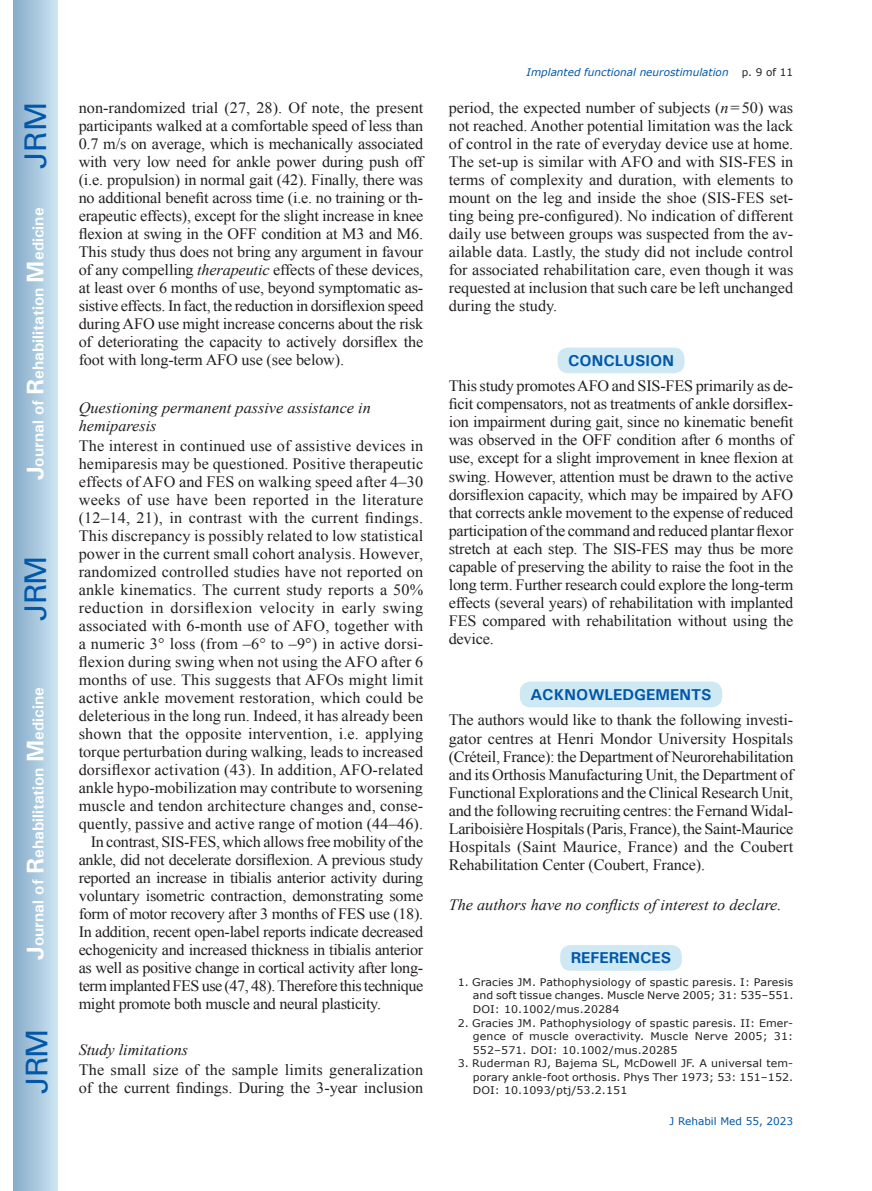
<style>
.page{position:relative;width:872px;height:1191px;background:#fff}
.page>*{position:absolute;margin:0;border:0;box-sizing:border-box;transform-origin:0 0}
.t1{font:30px "Univers";letter-spacing:-.03em;color:#0157a8}
.Text_below_H2{font:15.75px/18px "Times New Roman";color:#231f20;text-align:justify}
.Tx{font:15.75px/18px "Times New Roman";letter-spacing:-.005em;color:#231f20;text-align:justify}
.Txi{font:15.75px/18px "Times New Roman";letter-spacing:-.02em;color:#231f20;text-align:justify}
.t2{font:italic 15.75px/18px "Times New Roman";color:#231f20}
.t3{font:700 15.75px "Univers";color:#fff}
.H1{font:700 15.75px "Univers";color:#0157a8}
.RRH{font:700 15.75px "Univers";color:#0157a8}
.t4{font:10.5px/13.5px "Verdana";letter-spacing:.005em;color:#231f20;text-align:justify;scale:1.05 1}
.t5{font:italic 10.5px "Verdana";color:#0157a8}
.t6{font:10.5px "Verdana";color:#0157a8}
.t7{font:10.5px "Verdana";letter-spacing:.005em;color:#231f20}
.s1{font-size:24px}
.s2{font-style:italic}
</style>
<div class="page">
<div style="left:14px;top:0;width:43px;height:1191px;background:linear-gradient(to right,#88acca,#cbe5f2)"></div>
<div style="left:557px;top:347px;width:127px;height:26px;background:#cee8f4;border-radius:10px"></div>
<div style="left:520px;top:681px;width:202px;height:26px;background:#cee8f4;border-radius:10px"></div>
<div style="left:560px;top:945px;width:122px;height:25px;background:#cee8f4;border-radius:10px"></div>
<h1 class="t1" style="left:18px;top:169px;width:68px;rotate:-90deg">JRM</h1>
<p class="t3" style="left:28px;top:480px;width:274px;rotate:-90deg"><span class="s1">J</span>ournal of <span class="s1">R</span>ehabilitation <span class="s1">M</span>edicine</p>
<h1 class="t1" style="left:18px;top:620px;width:67px;rotate:-90deg">JRM</h1>
<p class="t3" style="left:28px;top:959px;width:274px;rotate:-90deg"><span class="s1">J</span>ournal of <span class="s1">R</span>ehabilitation <span class="s1">M</span>edicine</p>
<h1 class="t1" style="left:19px;top:1093px;width:67px;rotate:-90deg">JRM</h1>
<p class="Text_below_H2" style="left:79px;top:98px;width:346px">non-randomized trial (27, 28). Of note, the present participants walked at a comfortable speed of less than 0.7 m/s on average, which is mechanically associated with very low need for ankle power during push off (i.e. propulsion) in normal gait (42). Finally, there was no additional benefit across time (i.e. no training or th&shy;erapeutic effects), except for the slight increase in knee flexion at swing in the OFF condition at M3 and M6.<br>This study thus does not bring any argument in favour of any compelling <span class="s2">therapeutic</span> effects of these devices, at least over 6 months of use, beyond symptomatic as&shy;sistive effects. In fact, the reduction in dorsiflexion speed during AFO use might increase concerns about the risk of deteriorating the capacity to actively dorsiflex the foot with long-term AFO use (see below).</p>
<h2 class="t2" style="left:79px;top:398px;width:293px">Questioning permanent passive assistance in hemiparesis</h2>
<p class="Text_below_H2" style="left:79px;top:436px;width:346px">The interest in continued use of assistive devices in hemiparesis may be questioned. Positive therapeutic effects of AFO and FES on walking speed after 4–30 weeks of use have been reported in the literature (12–14, 21), in contrast with the current findings.<br>This discrepancy is possibly related to low statistical power in the current small cohort analysis. However, randomized controlled studies have not reported on ankle kinematics. The current study reports a 50% reduction in dorsiflexion velocity in early swing associated with 6-month use of AFO, together with a numeric 3° loss (from –6° to –9°) in active dorsi&shy;flexion during swing when not using the AFO after 6 months of use. This suggests that AFOs might limit active ankle movement restoration, which could be deleterious in the long run. Indeed, it has already been shown that the opposite intervention, i.e. applying torque perturbation during walking, leads to increased dorsiflexor activation (43). In addition, AFO-related ankle hypo-mobilization may contribute to worsening muscle and tendon architecture changes and, conse&shy;quently, passive and active range of motion (44–46).</p>
<p class="Txi" style="left:79px;top:832px;width:346px;text-indent:12px">In contrast, SIS-FES, which allows free mobility of the ankle, did not decelerate dorsiflexion. A previous study reported an increase in tibialis anterior activity during voluntary isometric contraction, demonstrating some form of motor recovery after 3 months of FES use (18).<br>In addition, recent open-label reports indicate decreased echogenicity and increased thickness in tibialis anterior as well as positive change in cortical activity after long&shy;term implanted FES use (47, 48). Therefore this technique might promote both muscle and neural plasticity.</p>
<h2 class="t2" style="left:79px;top:1040px;width:111px">Study limitations</h2>
<p class="Text_below_H2" style="left:79px;top:1060px;width:346px">The small size of the sample limits generalization of the current findings. During the 3-year inclusion</p>
<p class="t5" style="left:526px;top:65px;width:203px">Implanted functional neurostimulation</p>
<p class="t7" style="left:742px;top:65px;width:53px">p. 9 of 11</p>
<p class="Text_below_H2" style="left:449px;top:98px;width:346px">period, the expected number of subjects (<span class="s2">n</span>=50) was not reached. Another potential limitation was the lack of control in the rate of everyday device use at home.<br>The set-up is similar with AFO and with SIS-FES in terms of complexity and duration, with elements to mount on the leg and inside the shoe (SIS-FES set&shy;ting being pre-configured). No indication of different daily use between groups was suspected from the av&shy;ailable data. Lastly, the study did not include control for associated rehabilitation care, even though it was requested at inclusion that such care be left unchanged during the study.</p>
<p class="H1" style="left:568px;top:350px;width:107px">CONCLUSION</p>
<p class="Tx" style="left:449px;top:377px;width:346px">This study promotes AFO and SIS-FES primarily as de&shy;ficit compensators, not as treatments of ankle dorsiflex&shy;ion impairment during gait, since no kinematic benefit was observed in the OFF condition after 6 months of use, except for a slight improvement in knee flexion at swing. However, attention must be drawn to the active dorsiflexion capacity, which may be impaired by AFO that corrects ankle movement to the expense of reduced participation of the command and reduced plantar flexor stretch at each step. The SIS-FES may thus be more capable of preserving the ability to raise the foot in the long term. Further research could explore the long-term effects (several years) of rehabilitation with implanted FES compared with rehabilitation without using the device.</p>
<p class="H1" style="left:530px;top:684px;width:183px">ACKNOWLEDGEMENTS</p>
<p class="Tx" style="left:449px;top:711px;width:346px">The authors would like to thank the following investi&shy;gator centres at Henri Mondor University Hospitals (Créteil, France): the Department of Neurorehabilitation and its Orthosis Manufacturing Unit, the Department of Functional Explorations and the Clinical Research Unit, and the following recruiting centres: the Fernand Widal-Lariboisière Hospitals (Paris, France), the Saint-Maurice Hospitals (Saint Maurice, France) and the Coubert Rehabilitation Center (Coubert, France).</p>
<h2 class="t2" style="left:449px;top:895px;width:334px">The authors have no conflicts of interest to declare.</h2>
<p class="RRH" style="left:571px;top:948px;width:102px">REFERENCES</p>
<p class="t4" style="left:473px;top:975px;width:307px;text-indent:-15px">1. Gracies JM. Pathophysiology of spastic paresis. I: Paresis and soft tissue changes. Muscle Nerve 2005; 31: 535–551.<br>DOI: 10.1002/mus.20284</p>
<p class="t4" style="left:473px;top:1016px;width:307px;text-indent:-15px">2. Gracies JM. Pathophysiology of spastic paresis. II: Emer&shy;gence of muscle overactivity. Muscle Nerve 2005; 31:<br>552–571. DOI: 10.1002/mus.20285</p>
<p class="t4" style="left:473px;top:1056px;width:307px;text-indent:-15px">3. Ruderman RJ, Bajema SL, McDowell JF. A universal tem&shy;porary ankle-foot orthosis. Phys Ther 1973; 53: 151–152.<br>DOI: 10.1093/ptj/53.2.151</p>
<p class="t6" style="left:669px;top:1114px;width:125px">J Rehabil Med 55, 2023</p>
</div>
